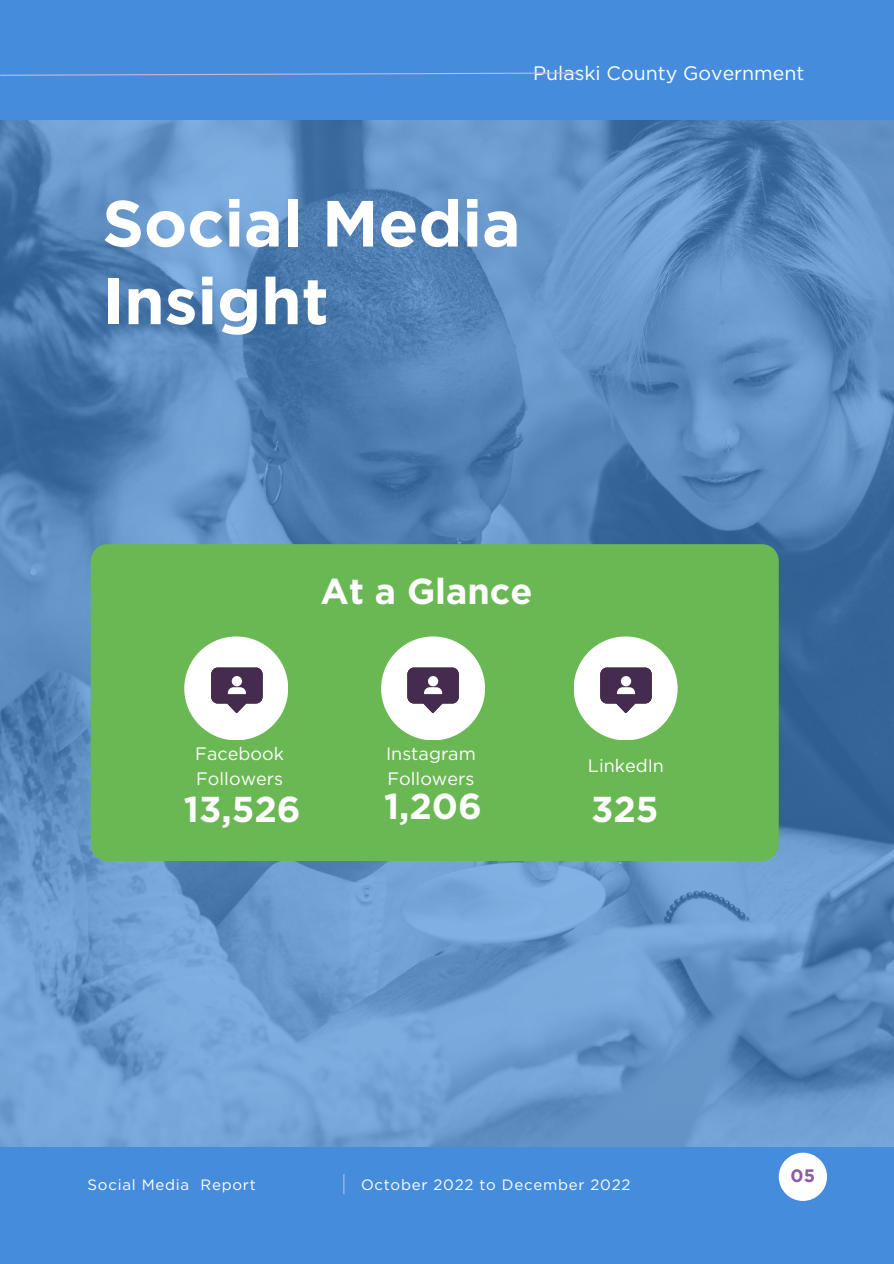
<style>
.page{position:relative;width:894px;height:1264px;background:#fff}
.page>*{position:absolute;margin:0;border:0;box-sizing:border-box;transform-origin:0 0}
.t1{font:700 65.1px/77.7px "Gotham";color:#fff}
.t2{font:700 36px "Gotham";color:#fff}
.t3{font:19.5px "Gotham";color:#fff}
.t4{font:18px/24.8px "Gotham";color:#fff}
.t5{font:700 18px "Gotham";color:#8d5ba5}
.t6{font:15px "Gotham";letter-spacing:.05em;color:#fff}
</style>
<div class="page">
<div style="left:0;top:0;width:893px;height:1263px;background:#458ddc"></div>
<svg style="left:343px;top:1174px;width:1px;height:20px"></svg>
<div style="left:778px;top:1152px;width:48px;height:48px;background:#fff;border-radius:50%"></div>
<svg style="left:0;top:72px;width:577px;height:4px"></svg>
<img style="left:0;top:121px;width:893px;height:1025px">
<div style="left:91px;top:544px;width:687px;height:317px;background:#69b853;border-radius:17px"></div>
<div style="left:184px;top:636px;width:104px;height:104px;background:#fff;border-radius:50%"></div>
<div style="left:381px;top:636px;width:104px;height:104px;background:#fff;border-radius:50%"></div>
<div style="left:573px;top:636px;width:104px;height:104px;background:#fff;border-radius:50%"></div>
<svg style="left:211px;top:667px;width:51px;height:45px"></svg>
<svg style="left:407px;top:667px;width:51px;height:45px"></svg>
<svg style="left:600px;top:667px;width:51px;height:45px"></svg>
<h3 class="t3" style="left:533px;top:61px;width:272px">Pulaski County Government</h3>
<p class="t1" style="left:102px;top:184px;width:420px">Social Media<br>Insight</p>
<h3 class="t2" style="left:320px;top:569px;width:213px">At a Glance</h3>
<h2 class="t4" style="left:195px;top:741px;width:90px">Facebook<br>Followers</h2>
<p class="t4" style="left:386px;top:741px;width:91px">Instagram<br>Followers</p>
<h3 class="t4" style="left:587px;top:753px;width:78px">LinkedIn</h3>
<h2 class="t2" style="left:184px;top:787px;width:118px">13,526</h2>
<p class="t2" style="left:384px;top:784px;width:100px">1,206</p>
<h3 class="t2" style="left:591px;top:787px;width:69px">325</h3>
<h2 class="t6" style="left:88px;top:1175px;width:170px">Social Media Report</h2>
<p class="t6" style="left:361px;top:1175px;width:271px">October 2022 to December 2022</p>
<h1 class="t5" style="left:790px;top:1165px;width:26px">05</h1>
</div>
